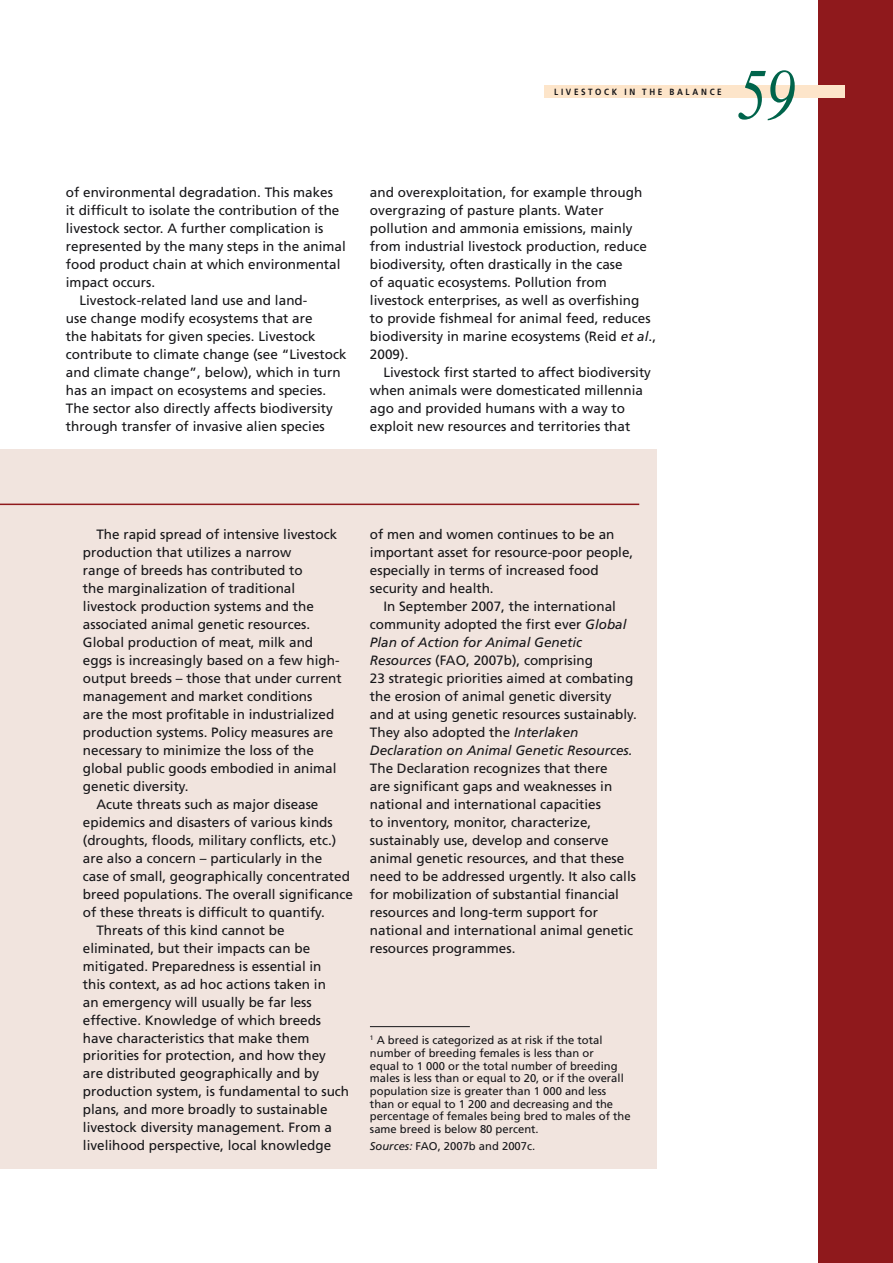
<style>
.page{position:relative;width:893px;height:1263px;background:#fff}
.page>*{position:absolute;margin:0;border:0;box-sizing:border-box;transform-origin:0 0}
.t1{font:italic 72px "Times";color:#00644b;scale:.8 1}
.t2{font:13.5px/18px "Frutiger LT Std";color:#161619}
.t3{font:11.25px/12.8px "Frutiger LT Std";color:#161619}
.t4{font:700 9px "Frutiger LT Std";letter-spacing:.33em;color:#161619;scale:.9 1}
.s1{font-style:italic}
</style>
<div class="page">
<div style="left:818px;top:0;width:75px;height:1263px;background:#8f191c"></div>
<div style="left:544px;top:85px;width:300px;height:13px;background:#fde5ca"></div>
<div style="left:0;top:449px;width:657px;height:720px;background:#f1e4de"></div>
<hr style="left:370px;top:1026px;width:100px;height:1px;background:#161619">
<hr style="left:0;top:504px;width:639px;height:1px;background:#8f191c">
<p class="t4" style="left:554px;top:88px;width:188px">LIVESTOCK IN THE BALANCE</p>
<h1 class="t1" style="left:737px;top:69px;width:73px">59</h1>
<p class="t2" style="left:66px;top:184px;width:269px">of environmental degradation. This makes</p>
<p class="t2" style="left:66px;top:202px;width:275px">it difficult to isolate the contribution of the</p>
<p class="t2" style="left:66px;top:220px;width:259px">livestock sector. A further complication is</p>
<p class="t2" style="left:66px;top:238px;width:281px">represented by the many steps in the animal</p>
<p class="t2" style="left:66px;top:256px;width:276px">food product chain at which environmental</p>
<p class="t2" style="left:66px;top:274px;width:91px">impact occurs.</p>
<p class="t2" style="left:79px;top:292px;width:229px">Livestock-related land use and land-</p>
<p class="t2" style="left:66px;top:310px;width:248px">use change modify ecosystems that are</p>
<p class="t2" style="left:66px;top:328px;width:251px">the habitats for given species. Livestock</p>
<p class="t2" style="left:66px;top:346px;width:282px">contribute to climate change (see “Livestock</p>
<p class="t2" style="left:66px;top:364px;width:276px">and climate change”, below), which in turn</p>
<p class="t2" style="left:66px;top:382px;width:262px">has an impact on ecosystems and species.</p>
<p class="t2" style="left:66px;top:400px;width:269px">The sector also directly affects biodiversity</p>
<p class="t2" style="left:66px;top:418px;width:260px">through transfer of invasive alien species</p>
<p class="t2" style="left:370px;top:184px;width:288px">and overexploitation, for example through overgrazing of pasture plants. Water pollution and ammonia emissions, mainly from industrial livestock production, reduce biodiversity, often drastically in the case<br>of aquatic ecosystems. Pollution from livestock enterprises, as well as overfishing to provide fishmeal for animal feed, reduces biodiversity in marine ecosystems (Reid <span class="s1">et al</span>., 2009).</p>
<p class="t2" style="left:370px;top:363px;width:283px;text-indent:13px">Livestock first started to affect biodiversity when animals were domesticated millennia ago and provided humans with a way to exploit new resources and territories that</p>
<p class="t2" style="left:96px;top:526px;width:242px">The rapid spread of intensive livestock</p>
<p class="t2" style="left:83px;top:544px;width:210px">production that utilizes a narrow</p>
<p class="t2" style="left:83px;top:562px;width:221px">range of breeds has contributed to</p>
<p class="t2" style="left:83px;top:580px;width:214px">the marginalization of traditional</p>
<p class="t2" style="left:83px;top:598px;width:233px">livestock production systems and the</p>
<p class="t2" style="left:83px;top:616px;width:229px">associated animal genetic resources.</p>
<p class="t2" style="left:83px;top:634px;width:232px">Global production of meat, milk and</p>
<p class="t2" style="left:83px;top:652px;width:258px">eggs is increasingly based on a few high-</p>
<p class="t2" style="left:83px;top:670px;width:260px">output breeds – those that under current</p>
<p class="t2" style="left:83px;top:688px;width:231px">management and market conditions</p>
<p class="t2" style="left:83px;top:705px;width:253px">are the most profitable in industrialized</p>
<p class="t2" style="left:83px;top:723px;width:252px">production systems. Policy measures are</p>
<p class="t2" style="left:83px;top:741px;width:233px">necessary to minimize the loss of the</p>
<p class="t2" style="left:83px;top:759px;width:255px">global public goods embodied in animal</p>
<p class="t2" style="left:83px;top:777px;width:107px">genetic diversity.</p>
<p class="t2" style="left:96px;top:795px;width:224px">Acute threats such as major disease</p>
<p class="t2" style="left:83px;top:813px;width:251px">epidemics and disasters of various kinds</p>
<p class="t2" style="left:83px;top:831px;width:255px">(droughts, floods, military conflicts, etc.)</p>
<p class="t2" style="left:83px;top:849px;width:241px">are also a concern – particularly in the</p>
<p class="t2" style="left:83px;top:867px;width:269px">case of small, geographically concentrated</p>
<p class="t2" style="left:83px;top:885px;width:271px">breed populations. The overall significance</p>
<p class="t2" style="left:83px;top:903px;width:243px">of these threats is difficult to quantify.</p>
<p class="t2" style="left:96px;top:921px;width:190px">Threats of this kind cannot be</p>
<p class="t2" style="left:83px;top:939px;width:229px">eliminated, but their impacts can be</p>
<p class="t2" style="left:83px;top:957px;width:240px">mitigated. Preparedness is essential in</p>
<p class="t2" style="left:83px;top:975px;width:245px">this context, as ad hoc actions taken in</p>
<p class="t2" style="left:83px;top:993px;width:230px">an emergency will usually be far less</p>
<p class="t2" style="left:83px;top:1011px;width:240px">effective. Knowledge of which breeds</p>
<p class="t2" style="left:83px;top:1029px;width:228px">have characteristics that make them</p>
<p class="t2" style="left:83px;top:1047px;width:245px">priorities for protection, and how they</p>
<p class="t2" style="left:83px;top:1065px;width:238px">are distributed geographically and by</p>
<p class="t2" style="left:83px;top:1083px;width:268px">production system, is fundamental to such</p>
<p class="t2" style="left:83px;top:1101px;width:246px">plans, and more broadly to sustainable</p>
<p class="t2" style="left:83px;top:1119px;width:251px">livestock diversity management. From a</p>
<p class="t2" style="left:83px;top:1137px;width:250px">livelihood perspective, local knowledge</p>
<p class="t2" style="left:370px;top:526px;width:265px">of men and women continues to be an important asset for resource-poor people, especially in terms of increased food security and health.</p>
<p class="t2" style="left:370px;top:598px;width:268px;text-indent:13px">In September 2007, the international community adopted the first ever <span class="s1">Global Plan of Action for Animal Genetic Resources</span> (FAO, 2007b), comprising<br>23 strategic priorities aimed at combating the erosion of animal genetic diversity and at using genetic resources sustainably.<br>They also adopted the <span class="s1">Interlaken Declaration on Animal Genetic Resources.</span></p>
<p class="t2" style="left:370px;top:759px;width:268px">The Declaration recognizes that there<br>are significant gaps and weaknesses in national and international capacities<br>to inventory, monitor, characterize, sustainably use, develop and conserve animal genetic resources, and that these need to be addressed urgently. It also calls for mobilization of substantial financial resources and long-term support for national and international animal genetic resources programmes.</p>
<p class="t3" style="left:370px;top:1034px;width:262px"><sup>1</sup> A breed is categorized as at risk if the total number of breeding females is less than or<br>equal to 1 000 or the total number of breeding males is less than or equal to 20, or if the overall population size is greater than 1 000 and less than or equal to 1 200 and decreasing and the percentage of females being bred to males of the same breed is below 80 percent.</p>
<p class="t3" style="left:370px;top:1140px;width:167px"><span class="s1">Sources:</span> FAO, 2007b and 2007c.</p>
</div>
